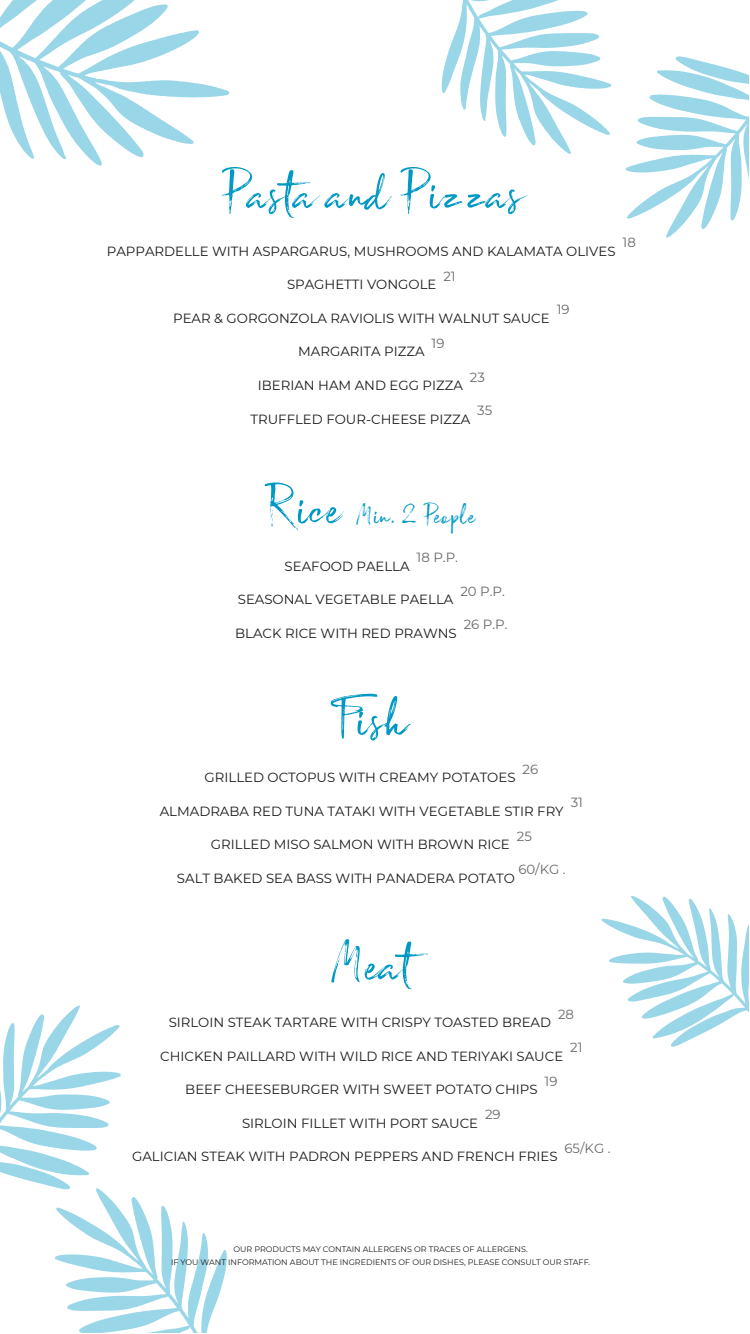
<style>
.page{position:relative;width:750px;height:1334px;background:#fff}
.page>*{position:absolute;margin:0;border:0;box-sizing:border-box;transform-origin:0 0}
.t1{font:67.2px "Broadcast Matter";color:#0099c5}
.t2{font:33.6px "Broadcast Matter";letter-spacing:-.025em;color:#0099c5}
.t3{font:13.3px "Montserrat";color:#1a1a1a}
.t4{font:13.3px "Montserrat";color:#686868}
.t5{font:13.3px "Montserrat";color:#666}
.t6{font:8px/13px "Montserrat";color:#1a1a1a;text-align:center}
.s1{color:#686868}
</style>
<div class="page">
<svg style="left:601px;top:896px;width:147px;height:151px"></svg>
<svg style="left:0;top:0;width:230px;height:166px"></svg>
<svg style="left:0;top:1005px;width:227px;height:327px"></svg>
<svg style="left:626px;top:56px;width:122px;height:182px"></svg>
<svg style="left:442px;top:0;width:169px;height:154px"></svg>
<h1 class="t1" style="left:222px;top:152px;width:300px">Pasta and Pizzas</h1>
<p class="t3" style="left:107px;top:242px;width:510px">PAPPARDELLE WITH ASPARGARUS, MUSHROOMS AND KALAMATA OLIVES</p>
<p class="t4" style="left:623px;top:233px;width:15px">18</p>
<p class="t4" style="left:443px;top:267px;width:14px">21</p>
<p class="t3" style="left:173px;top:309px;width:378px">PEAR &amp; GORGONZOLA RAVIOLIS WITH WALNUT SAUCE</p>
<p class="t3" style="left:287px;top:275px;width:151px">SPAGHETTI VONGOLE</p>
<p class="t4" style="left:557px;top:300px;width:14px">19</p>
<p class="t4" style="left:432px;top:334px;width:14px">19</p>
<p class="t3" style="left:258px;top:376px;width:207px">IBERIAN HAM AND EGG PIZZA</p>
<p class="t3" style="left:298px;top:342px;width:128px">MARGARITA PIZZA</p>
<p class="t4" style="left:470px;top:368px;width:17px">23</p>
<p class="t3" style="left:251px;top:410px;width:221px">TRUFFLED FOUR-CHEESE PIZZA</p>
<p class="t4" style="left:477px;top:401px;width:17px">35</p>
<h1 class="t1" style="left:267px;top:467px;width:76px">Rice</h1>
<h2 class="t2" style="left:356px;top:495px;width:121px">Min. 2 People</h2>
<p class="t3" style="left:285px;top:557px;width:127px">SEAFOOD PAELLA</p>
<p class="t5" style="left:417px;top:548px;width:43px"><span class="s1">18</span> P.P.</p>
<p class="t3" style="left:238px;top:590px;width:217px">SEASONAL VEGETABLE PAELLA</p>
<p class="t5" style="left:460px;top:582px;width:46px"><span class="s1">20</span> P.P.</p>
<p class="t5" style="left:464px;top:615px;width:45px"><span class="s1">26</span> P.P.</p>
<p class="t3" style="left:235px;top:624px;width:223px">BLACK RICE WITH RED PRAWNS</p>
<h1 class="t1" style="left:338px;top:679px;width:69px">Fish</h1>
<p class="t3" style="left:205px;top:768px;width:312px">GRILLED OCTOPUS WITH CREAMY POTATOES</p>
<p class="t4" style="left:523px;top:760px;width:17px">26</p>
<p class="t3" style="left:160px;top:802px;width:405px">ALMADRABA RED TUNA TATAKI WITH VEGETABLE STIR FRY</p>
<p class="t4" style="left:571px;top:793px;width:14px">31</p>
<p class="t3" style="left:211px;top:835px;width:300px">GRILLED MISO SALMON WITH BROWN RICE</p>
<p class="t4" style="left:517px;top:827px;width:17px">25</p>
<p class="t4" style="left:518px;top:860px;width:49px">60/KG .</p>
<p class="t3" style="left:177px;top:869px;width:339px">SALT BAKED SEA BASS WITH PANADERA POTATO</p>
<h1 class="t1" style="left:331px;top:924px;width:83px">Meat</h1>
<p class="t3" style="left:169px;top:1013px;width:384px">SIRLOIN STEAK TARTARE WITH CRISPY TOASTED BREAD</p>
<p class="t4" style="left:558px;top:1005px;width:18px">28</p>
<p class="t3" style="left:160px;top:1047px;width:405px">CHICKEN PAILLARD WITH WILD RICE AND TERIYAKI SAUCE</p>
<p class="t4" style="left:570px;top:1038px;width:14px">21</p>
<p class="t4" style="left:545px;top:1072px;width:14px">19</p>
<p class="t3" style="left:185px;top:1080px;width:354px">BEEF CHEESEBURGER WITH SWEET POTATO CHIPS</p>
<p class="t4" style="left:485px;top:1105px;width:17px">29</p>
<p class="t3" style="left:132px;top:1147px;width:427px">GALICIAN STEAK WITH PADRON PEPPERS AND FRENCH FRIES</p>
<p class="t3" style="left:242px;top:1114px;width:238px">SIRLOIN FILLET WITH PORT SAUCE</p>
<p class="t4" style="left:565px;top:1139px;width:48px">65/KG .</p>
<p class="t6" style="left:171px;top:1242px;width:421px">OUR PRODUCTS MAY CONTAIN ALLERGENS OR TRACES OF ALLERGENS.<br>IF YOU WANT INFORMATION ABOUT THE INGREDIENTS OF OUR DISHES, PLEASE CONSULT OUR STAFF.</p>
</div>
